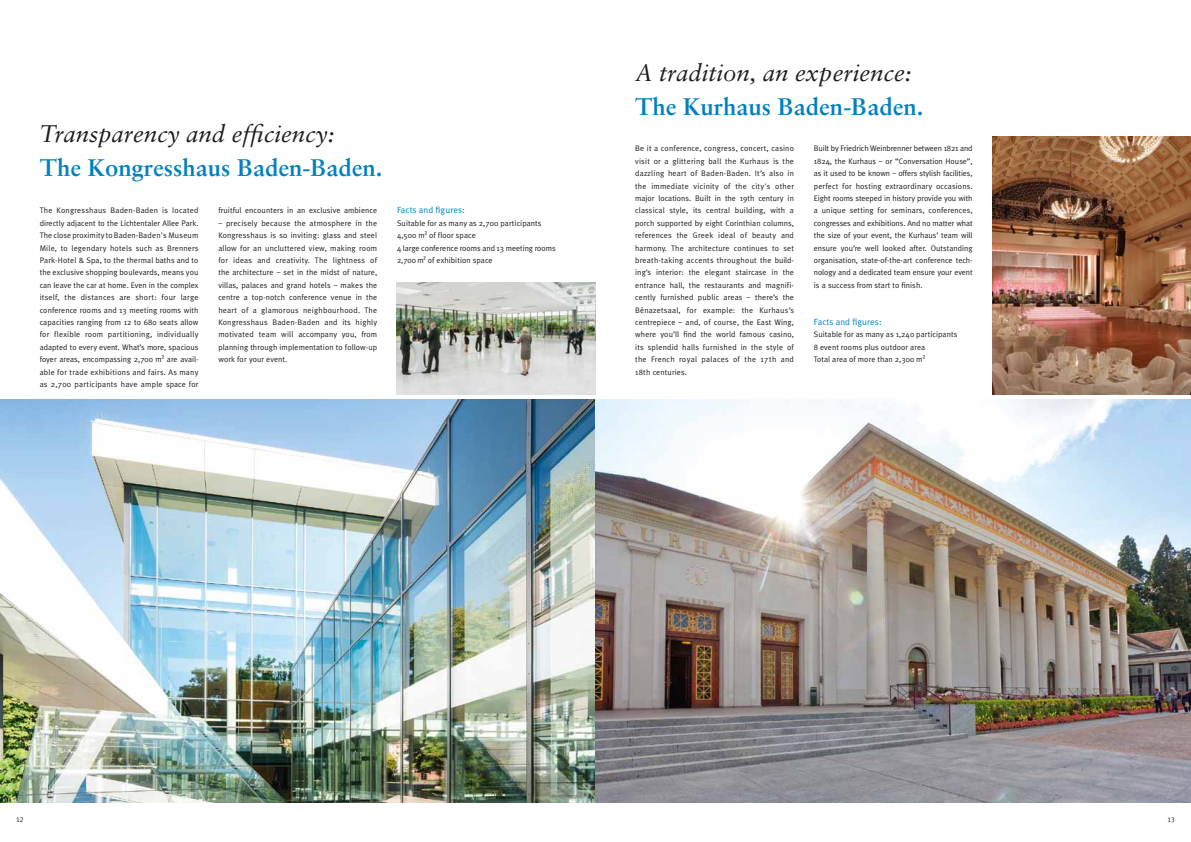
<style>
.page{position:relative;width:1191px;height:842px;background:#fff}
.page>*{position:absolute;margin:0;border:0;box-sizing:border-box;transform-origin:0 0}
.t1{font:italic 24px "Sabon";color:#1d1d1b}
.t2{font:700 24px "Sabon";color:#0081bd}
.t3{font:9px "Meta Plus Normal";letter-spacing:.01em;color:#0081bd}
.t4{font:8px/12.4px "Meta Plus Normal";letter-spacing:.01em;color:#1d1d1b;text-align:justify}
.t5{font:7px "Meta Plus Normal Caps";color:#1d1d1b}
.s1{font-family:"Myriad Pro"}
</style>
<div class="page">
<img style="left:397px;top:282px;width:198px;height:112px">
<img style="left:0;top:400px;width:1191px;height:402px">
<img style="left:992px;top:136px;width:199px;height:258px">
<h1 class="t1" style="left:40px;top:120px;width:296px">Transparency and efficiency:</h1>
<h1 class="t2" style="left:40px;top:153px;width:344px">The Kongresshaus Baden-Baden.</h1>
<p class="t4" style="left:40px;top:204px;width:160px">The Kongresshaus Baden-Baden is located directly adjacent to the Lichtentaler Allee Park.<br>The close proximity to Baden-Baden's Museum Mile, to legendary hotels such as Brenners Park-Hotel &amp; Spa, to the thermal baths and to the exclusive shopping boulevards, means you can leave the car at home. Even in the complex itself, the distances are short: four large conference rooms and 13 meeting rooms with capacities ranging from 12 to 680 seats allow for flexible room partitioning, individually adapted to every event. What’s more, spacious foyer areas, encompassing 2,700 m<span class="s1">2</span> are avail&shy;able for trade exhibitions and fairs. As many as 2,700 participants have ample space for</p>
<p class="t4" style="left:218px;top:204px;width:160px">fruitful encounters in an exclusive ambience</p>
<p class="t4" style="left:218px;top:217px;width:160px">– precisely because the atmosphere in the Kongresshaus is so inviting: glass and steel allow for an uncluttered view, making room for ideas and creativity. The lightness of the architecture – set in the midst of nature, villas, palaces and grand hotels – makes the centre a top-notch conference venue in the heart of a glamorous neighbourhood. The Kongresshaus Baden-Baden and its highly motivated team will accompany you, from planning through implementation to follow-up work for your event.</p>
<p class="t3" style="left:397px;top:205px;width:69px">Facts and figures:</p>
<p class="t4" style="left:397px;top:217px;width:160px;text-align:left">Suitable for as many as 2,700 participants 4,500 m<span class="s1">2</span> of floor space<br>4 large conference rooms and 13 meeting rooms 2,700 m<span class="s1">2</span> of exhibition space</p>
<h1 class="t1" style="left:635px;top:59px;width:278px">A tradition, an experience:</h1>
<h1 class="t2" style="left:635px;top:92px;width:290px">The Kurhaus Baden-Baden.</h1>
<p class="t4" style="left:635px;top:142px;width:160px">Be it a conference, congress, concert, casino visit or a glittering ball the Kurhaus is the dazzling heart of Baden-Baden. It’s also in the immediate vicinity of the city's other major locations. Built in the 19th century in classical style, its central building, with a porch supported by eight Corinthian columns, references the Greek ideal of beauty and harmony. The architecture continues to set breath-taking accents throughout the build&shy;ing’s interior: the elegant staircase in the entrance hall, the restaurants and magnifi&shy;cently furnished public areas – there’s the Bénazetsaal, for example: the Kurhaus’s centrepiece – and, of course, the East Wing, where you’ll find the world famous casino, its splendid halls furnished in the style of the French royal palaces of the 17th and 18th centuries.</p>
<p class="t4" style="left:814px;top:142px;width:160px">Built by Friedrich Weinbrenner between 1821 and 1824, the Kurhaus – or “Conversation House”, as it used to be known – offers stylish facilities, perfect for hosting extraordinary occasions.<br>Eight rooms steeped in history provide you with a unique setting for seminars, conferences, congresses and exhibitions. And no matter what the size of your event, the Kurhaus’ team will ensure you’re well looked after. Outstanding organisation, state-of-the-art conference tech&shy;nology and a dedicated team ensure your event is a success from start to finish.</p>
<p class="t3" style="left:814px;top:317px;width:69px">Facts and figures:</p>
<p class="t4" style="left:814px;top:328px;width:145px;text-align:left">Suitable for as many as 1,240 participants<br>8 event rooms plus outdoor area<br>Total area of more than 2,300 m<span class="s1">2</span></p>
<p class="t5" style="left:16px;top:815px;width:9px">12</p>
<p class="t5" style="left:1167px;top:815px;width:9px">13</p>
</div>
